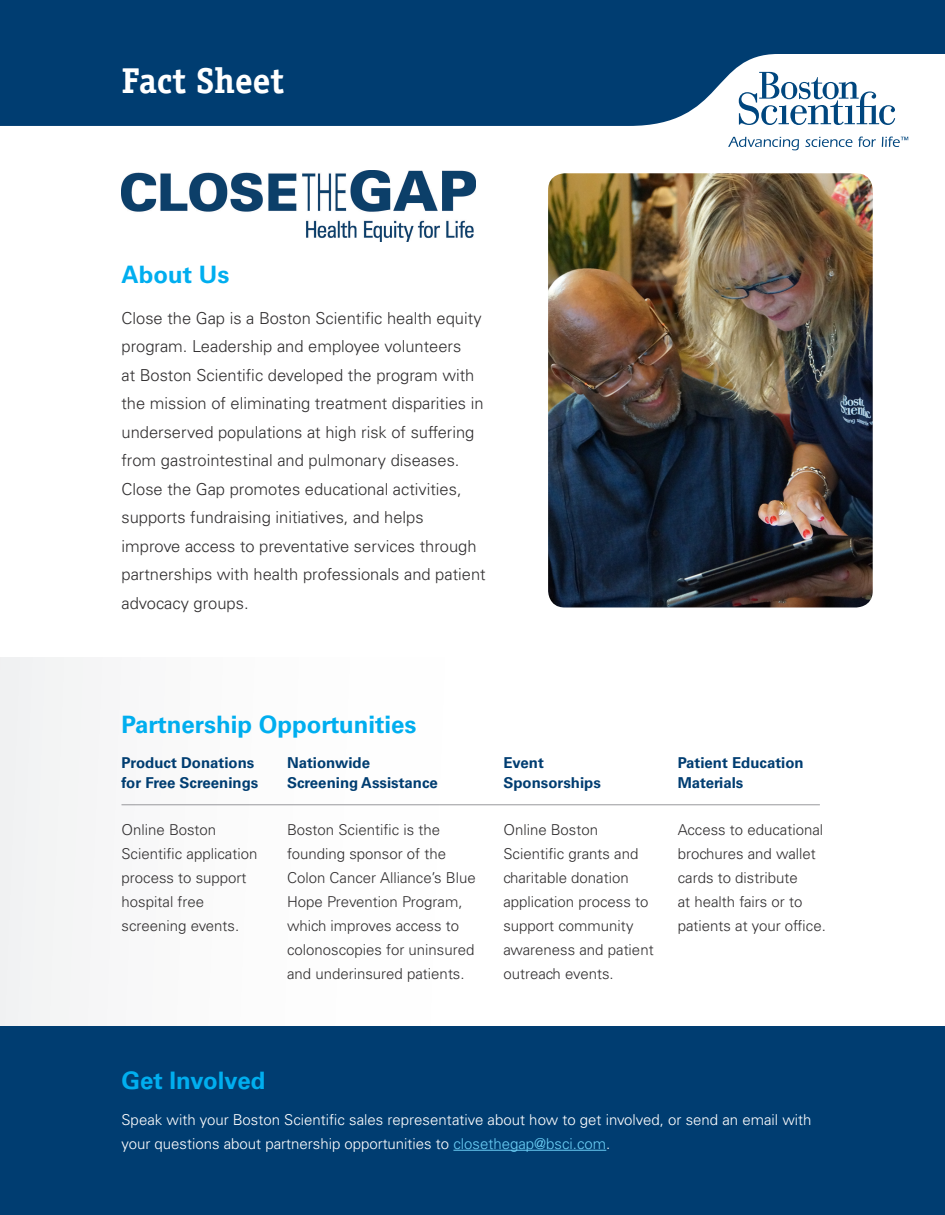
<style>
.page{position:relative;width:945px;height:1215px;background:#fff}
.page>*{position:absolute;margin:0;border:0;box-sizing:border-box;transform-origin:0 0}
.t1{font:700 36px "Officina Serif Std";letter-spacing:-.005em;color:#fff}
.t2{font:700 24px "Univers LT Std";color:#00aeef}
.t3{font:300 16.5px/28.5px "Univers LT Std";color:#312f30}
.t4{font:300 15px/24px "Univers LT Std";color:#312f30}
.t5{font:300 15px/24px "Univers LT Std";color:#fff}
.t6{font:700 15px/19.5px "Univers LT Std";color:#003d71}
.s1{color:#6bcff6}
</style>
<div class="page">
<svg style="left:0;top:0;width:945px;height:126px;background:#124b7b"></svg>
<svg style="left:739px;top:72px;width:156px;height:53px"></svg>
<svg style="left:728px;top:137px;width:71px;height:13px"></svg>
<svg style="left:805px;top:137px;width:47px;height:10px"></svg>
<svg style="left:858px;top:137px;width:18px;height:10px"></svg>
<svg style="left:882px;top:137px;width:26px;height:10px"></svg>
<div style="left:0;top:1027px;width:945px;height:188px;background:#003d71"></div>
<img style="left:122px;top:171px;width:353px;height:70px">
<hr style="left:453px;top:1150px;width:153px;height:1px;background:#6bcff6">
<hr style="left:121px;top:805px;width:699px;height:1px;background:#98989c">
<img style="left:548px;top:173px;width:325px;height:435px">
<p class="t1" style="left:122px;top:59px;width:164px">Fact Sheet</p>
<p class="t2" style="left:122px;top:261px;width:109px">About Us</p>
<p class="t3" style="left:122px;top:304px;width:366px">Close the Gap is a Boston Scientific health equity program. Leadership and employee volunteers<br>at Boston Scientific developed the program with the mission of eliminating treatment disparities in underserved populations at high risk of suffering from gastrointestinal and pulmonary diseases.<br>Close the Gap promotes educational activities, supports fundraising initiatives, and helps improve access to preventative services through partnerships with health professionals and patient advocacy groups.</p>
<p class="t2" style="left:122px;top:711px;width:297px">Partnership Opportunities</p>
<p class="t6" style="left:122px;top:753px;width:138px">Product Donations for Free Screenings</p>
<p class="t6" style="left:287px;top:753px;width:152px">Nationwide<br>Screening Assistance</p>
<p class="t6" style="left:503px;top:753px;width:99px">Event<br>Sponsorships</p>
<p class="t6" style="left:678px;top:753px;width:128px">Patient Education<br>Materials</p>
<p class="t4" style="left:122px;top:818px;width:137px">Online Boston<br>Scientific application process to support hospital free screening events.</p>
<p class="t4" style="left:287px;top:818px;width:190px">Boston Scientific is the founding sponsor of the<br>Colon Cancer Alliance’s Blue<br>Hope Prevention Program, which improves access to colonoscopies for uninsured and underinsured patients.</p>
<p class="t4" style="left:503px;top:818px;width:152px">Online Boston<br>Scientific grants and charitable donation application process to support community awareness and patient outreach events.</p>
<p class="t4" style="left:678px;top:818px;width:150px">Access to educational brochures and wallet cards to distribute<br>at health fairs or to patients at your office.</p>
<p class="t2" style="left:122px;top:1066px;width:145px">Get Involved</p>
<p class="t5" style="left:122px;top:1107px;width:692px">Speak with your Boston Scientific sales representative about how to get involved, or send an email with your questions about partnership opportunities to <span class="s1">closethegap@bsci.com</span>.</p>
</div>
